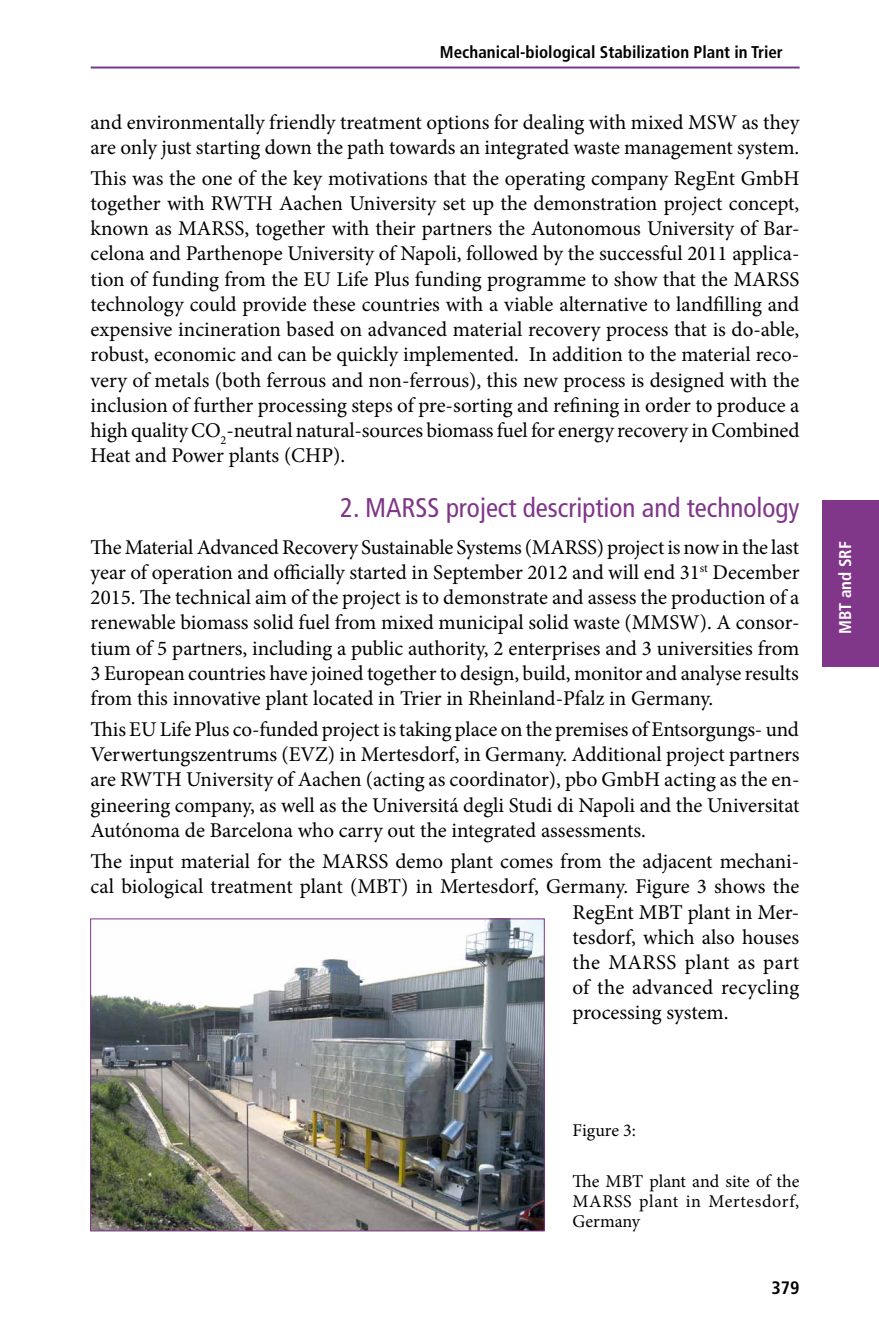
<style>
.page{position:relative;width:879px;height:1333px;background:#fff}
.page>*{position:absolute;margin:0;border:0;box-sizing:border-box;transform-origin:0 0}
.t1{font:condensed 27px "Frutiger";color:#803689}
.t2{font:21px/25.2px "Minion Pro";color:#000;text-align:justify}
.t3{font:21px "Minion Pro";letter-spacing:.025em;color:#000}
.t4{font:18px/20px "Minion Pro";letter-spacing:.005em;color:#000;text-align:justify}
.t5{font:700 condensed 18px "Frutiger";color:#000}
.t6{font:700 condensed 17px "Frutiger";color:#000}
.t7{font:700 condensed 17px "Frutiger";color:#fff}
</style>
<div class="page">
<hr style="left:91px;top:66px;width:708px;height:2px;background:#713a8b">
<div style="left:822px;top:500px;width:57px;height:167px;background:#803689"></div>
<img style="left:92px;top:920px;width:451px;height:309px">
<div style="left:90px;top:918px;width:455px;height:313px;border:1px solid #803689"></div>
<p class="t6" style="left:440px;top:42px;width:344px">Mechanical-biological Stabilization Plant in Trier</p>
<p class="t2" style="left:91px;top:109px;width:710px">and environmentally friendly treatment options for dealing with mixed MSW as they are only just starting down the path towards an integrated waste management system.</p>
<p class="t2" style="left:91px;top:166px;width:710px">This was the one of the key motivations that the operating company RegEnt GmbH together with RWTH Aachen University set up the demonstration project concept, known as MARSS, together with their partners the Autonomous University of Bar&shy;celona and Parthenope University of Napoli, followed by the successful 2011 applica&shy;tion of funding from the EU Life Plus funding programme to show that the MARSS technology could provide these countries with a viable alternative to landfilling and expensive incineration based on advanced material recovery process that is do-able, robust, economic and can be quickly implemented. In addition to the material reco&shy;very of metals (both ferrous and non-ferrous), this new process is designed with the inclusion of further processing steps of pre-sorting and refining in order to produce a high quality CO<sub>2</sub>-neutral natural-sources biomass fuel for energy recovery in Combined Heat and Power plants (CHP).</p>
<p class="t1" style="left:340px;top:492px;width:461px">2. MARSS project description and technology</p>
<p class="t2" style="left:91px;top:534px;width:710px">The Material Advanced Recovery Sustainable Systems (MARSS) project is now in the last year of operation and officially started in September 2012 and will end 31<sup>st</sup> December 2015. The technical aim of the project is to demonstrate and assess the production of a renewable biomass solid fuel from mixed municipal solid waste (MMSW). A consor&shy;tium of 5 partners, including a public authority, 2 enterprises and 3 universities from 3 European countries have joined together to design, build, monitor and analyse results from this innovative plant located in Trier in Rheinland-Pfalz in Germany.</p>
<p class="t2" style="left:91px;top:716px;width:710px">This EU Life Plus co-funded project is taking place on the premises of Entsorgungs- und Verwertungszentrums (EVZ) in Mertesdorf, in Germany. Additional project partners are RWTH University of Aachen (acting as coordinator), pbo GmbH acting as the en&shy;gineering company, as well as the Universitá degli Studi di Napoli and the Universitat Autónoma de Barcelona who carry out the integrated assessments.</p>
<p class="t2" style="left:91px;top:848px;width:710px">The input material for the MARSS demo plant comes from the adjacent mechani-</p>
<p class="t2" style="left:91px;top:873px;width:710px">cal biological treatment plant (MBT) in Mertesdorf, Germany. Figure 3 shows the</p>
<p class="t2" style="left:572px;top:899px;width:228px">RegEnt MBT plant in Mer-</p>
<p class="t2" style="left:572px;top:924px;width:228px">tesdorf, which also houses</p>
<p class="t3" style="left:572px;top:948px;width:228px">the MARSS plant as part</p>
<p class="t2" style="left:572px;top:974px;width:228px">of the advanced recycling</p>
<p class="t2" style="left:572px;top:1000px;width:157px">processing system.</p>
<p class="t7" style="left:835px;top:634px;width:94px;rotate:-90deg">MBT and SRF</p>
<p class="t4" style="left:572px;top:1120px;width:65px">Figure 3:</p>
<p class="t4" style="left:572px;top:1171px;width:228px">The MBT plant and site of the MARSS plant in Mertesdorf, Germany</p>
<p class="t5" style="left:771px;top:1276px;width:30px">379</p>
</div>
